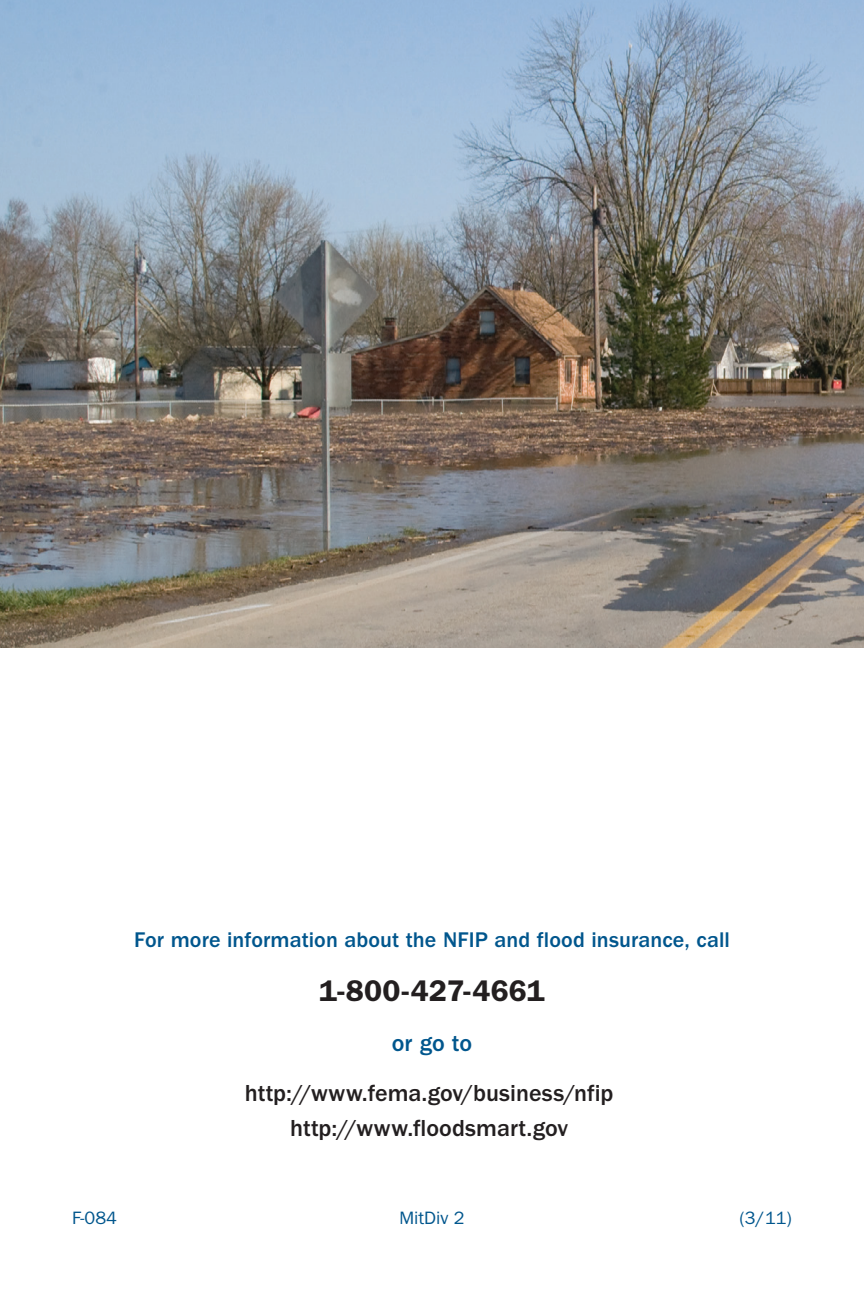
<style>
.page{position:relative;width:864px;height:1296px;background:#fff}
.page>*{position:absolute;margin:0;border:0;box-sizing:border-box;transform-origin:0 0}
.t1{font:600 30px "ITC Franklin Gothic Std";letter-spacing:.005em;color:#231f20}
.t2{font:500 24px/35px "ITC Franklin Gothic Std";color:#231f20;text-align:center}
.t3{font:500 24px "ITC Franklin Gothic Std";color:#00568d}
.t4{font:500 22px "ITC Franklin Gothic Std";letter-spacing:.005em;color:#00568d}
.t5{font:18px "ITC Franklin Gothic Std";color:#00568d}
</style>
<div class="page">
<img style="left:0;top:0;width:864px;height:648px">
<p class="t4" style="left:134px;top:927px;width:597px">For more information about the NFIP and flood insurance, call</p>
<h3 class="t1" style="left:319px;top:973px;width:227px">1-800-427-4661</h3>
<p class="t3" style="left:392px;top:1029px;width:82px">or go to</p>
<p class="t2" style="left:245px;top:1075px;width:370px">http://www.fema.gov/business/nfip http://www.floodsmart.gov</p>
<p class="t5" style="left:72px;top:1208px;width:46px">F-084</p>
<p class="t5" style="left:399px;top:1208px;width:67px">MitDiv 2</p>
<p class="t5" style="left:739px;top:1208px;width:54px">(3/11)</p>
</div>
